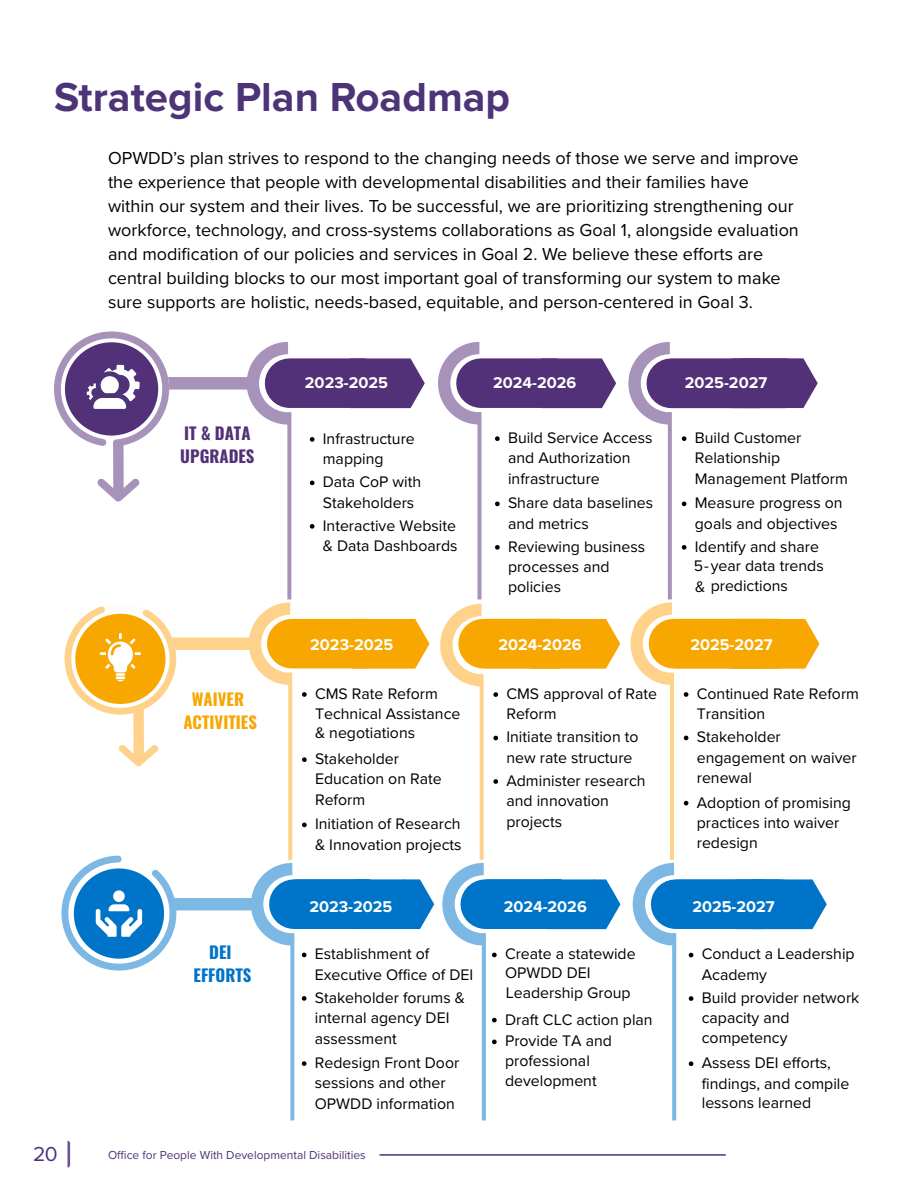
<style>
.page{position:relative;width:918px;height:1188px;background:#fff}
.page>*{position:absolute;margin:0;border:0;box-sizing:border-box;transform-origin:0 0}
.t1{font:700 42px "Proxima Nova";color:#4d3378}
.t2{font:21px "Proxima Nova";color:#4d3378}
.t3{font:18px/24px "Proxima Nova";color:#000}
.t4{font:700 16.8px/23.2px "Oswald";color:#f7a700;text-align:center}
.t5{font:700 16.8px/23.2px "Oswald";color:#523178}
.t6{font:700 16.8px/23.2px "Oswald";color:#0074c8;text-align:center}
.t7{font:700 16.2px "Proxima Nova";color:#fff}
.t8{font:15.9px/20.4px "Proxima Nova";color:#000}
.t9{font:12px "Proxima Nova";color:#4d3378}
</style>
<div class="page">
<hr style="left:380px;top:1154px;width:345px;height:2px;background:#4d3378">
<svg style="left:67px;top:1141px;width:3px;height:27px"></svg>
<svg style="left:247px;top:342px;width:41px;height:83px"></svg>
<svg style="left:438px;top:342px;width:41px;height:83px"></svg>
<svg style="left:628px;top:342px;width:42px;height:83px"></svg>
<svg style="left:477px;top:412px;width:4px;height:187px"></svg>
<svg style="left:287px;top:412px;width:4px;height:187px"></svg>
<svg style="left:668px;top:412px;width:4px;height:187px"></svg>
<div style="left:167px;top:377px;width:87px;height:13px;background:#a793ba"></div>
<div style="left:290px;top:358px;width:103px;height:50px;background:#523178"></div>
<div style="left:481px;top:358px;width:103px;height:50px;background:#523178"></div>
<div style="left:671px;top:358px;width:114px;height:50px;background:#523178"></div>
<svg style="left:336px;top:358px;width:89px;height:51px"></svg>
<svg style="left:527px;top:358px;width:89px;height:51px"></svg>
<svg style="left:310px;top:437px;width:4px;height:5px"></svg>
<svg style="left:310px;top:481px;width:4px;height:4px"></svg>
<svg style="left:310px;top:524px;width:4px;height:5px"></svg>
<svg style="left:495px;top:436px;width:5px;height:5px"></svg>
<svg style="left:495px;top:502px;width:5px;height:4px"></svg>
<svg style="left:495px;top:545px;width:5px;height:5px"></svg>
<svg style="left:682px;top:436px;width:4px;height:5px"></svg>
<svg style="left:682px;top:502px;width:4px;height:4px"></svg>
<svg style="left:682px;top:545px;width:4px;height:5px"></svg>
<svg style="left:249px;top:602px;width:41px;height:83px"></svg>
<svg style="left:440px;top:604px;width:42px;height:82px"></svg>
<svg style="left:631px;top:602px;width:41px;height:83px"></svg>
<svg style="left:288px;top:673px;width:4px;height:187px"></svg>
<svg style="left:480px;top:674px;width:4px;height:186px"></svg>
<hr style="left:670px;top:673px;width:4px;height:187px;background:#ffd28c">
<div style="left:171px;top:637px;width:86px;height:13px;background:#ffd28c"></div>
<div style="left:292px;top:619px;width:103px;height:49px;background:#f7a700"></div>
<div style="left:483px;top:619px;width:103px;height:49px;background:#f7a700"></div>
<div style="left:674px;top:619px;width:103px;height:49px;background:#f7a700"></div>
<svg style="left:338px;top:618px;width:92px;height:51px"></svg>
<svg style="left:517px;top:618px;width:103px;height:51px"></svg>
<svg style="left:302px;top:692px;width:5px;height:5px"></svg>
<svg style="left:302px;top:757px;width:5px;height:5px"></svg>
<svg style="left:302px;top:823px;width:5px;height:4px"></svg>
<svg style="left:493px;top:692px;width:5px;height:5px"></svg>
<svg style="left:493px;top:736px;width:5px;height:4px"></svg>
<svg style="left:493px;top:779px;width:5px;height:5px"></svg>
<svg style="left:684px;top:692px;width:4px;height:5px"></svg>
<svg style="left:684px;top:736px;width:4px;height:4px"></svg>
<svg style="left:684px;top:801px;width:4px;height:4px"></svg>
<svg style="left:251px;top:863px;width:41px;height:83px"></svg>
<svg style="left:442px;top:863px;width:42px;height:83px"></svg>
<svg style="left:633px;top:863px;width:41px;height:83px"></svg>
<svg style="left:290px;top:933px;width:4px;height:187px"></svg>
<svg style="left:482px;top:933px;width:4px;height:187px"></svg>
<svg style="left:672px;top:933px;width:4px;height:187px"></svg>
<div style="left:170px;top:898px;width:88px;height:12px;background:#7db7e4"></div>
<div style="left:294px;top:879px;width:103px;height:50px;background:#0074c8"></div>
<div style="left:485px;top:879px;width:103px;height:50px;background:#0074c8"></div>
<div style="left:676px;top:879px;width:103px;height:50px;background:#0074c8"></div>
<svg style="left:340px;top:879px;width:94px;height:51px"></svg>
<svg style="left:531px;top:879px;width:89px;height:51px"></svg>
<svg style="left:718px;top:358px;width:100px;height:50px"></svg>
<svg style="left:689px;top:953px;width:4px;height:4px"></svg>
<svg style="left:689px;top:996px;width:4px;height:5px"></svg>
<svg style="left:689px;top:1061px;width:4px;height:5px"></svg>
<svg style="left:492px;top:953px;width:5px;height:4px"></svg>
<svg style="left:492px;top:1018px;width:5px;height:4px"></svg>
<svg style="left:492px;top:1040px;width:5px;height:4px"></svg>
<svg style="left:302px;top:953px;width:4px;height:4px"></svg>
<svg style="left:302px;top:996px;width:4px;height:5px"></svg>
<svg style="left:302px;top:1061px;width:4px;height:5px"></svg>
<svg style="left:98px;top:478px;width:41px;height:24px"></svg>
<div style="left:113px;top:445px;width:11px;height:45px;background:#a793ba"></div>
<div style="left:133px;top:711px;width:11px;height:43px;background:#ffd28c"></div>
<svg style="left:119px;top:745px;width:39px;height:22px"></svg>
<svg style="left:716px;top:619px;width:103px;height:50px"></svg>
<svg style="left:722px;top:879px;width:105px;height:50px"></svg>
<svg style="left:54px;top:331px;width:115px;height:116px"></svg>
<svg style="left:65px;top:606px;width:111px;height:109px"></svg>
<svg style="left:61px;top:856px;width:115px;height:115px"></svg>
<h1 class="t1" style="left:54px;top:73px;width:458px">Strategic Plan Roadmap</h1>
<p class="t3" style="left:108px;top:145px;width:692px">OPWDD’s plan strives to respond to the changing needs of those we serve and improve the experience that people with developmental disabilities and their families have within our system and their lives. To be successful, we are prioritizing strengthening our workforce, technology, and cross-systems collaborations as Goal 1, alongside evaluation and modification of our policies and services in Goal 2. We believe these efforts are central building blocks to our most important goal of transforming our system to make sure supports are holistic, needs-based, equitable, and person-centered in Goal 3.</p>
<p class="t5" style="left:180px;top:422px;width:76px">IT &amp; DATA<br>UPGRADES</p>
<p class="t4" style="left:183px;top:689px;width:75px">WAIVER<br>ACTIVITIES</p>
<p class="t6" style="left:194px;top:942px;width:60px">DEI<br>EFFORTS</p>
<p class="t7" style="left:305px;top:373px;width:84px">2023-2025</p>
<p class="t8" style="left:323px;top:428px;width:94px">Infrastructure mapping</p>
<p class="t8" style="left:323px;top:471px;width:100px">Data CoP with<br>Stakeholders</p>
<p class="t8" style="left:323px;top:515px;width:136px">Interactive Website &amp; Data Dashboards</p>
<p class="t7" style="left:493px;top:373px;width:85px">2024-2026</p>
<p class="t7" style="left:685px;top:373px;width:84px">2025-2027</p>
<p class="t8" style="left:508px;top:427px;width:146px">Build Service Access and Authorization infrastructure</p>
<p class="t8" style="left:508px;top:492px;width:147px">Share data baselines and metrics</p>
<p class="t8" style="left:508px;top:536px;width:139px">Reviewing business processes and policies</p>
<p class="t8" style="left:695px;top:427px;width:155px">Build Customer<br>Relationship<br>Management Platform</p>
<p class="t8" style="left:695px;top:492px;width:149px">Measure progress on goals and objectives</p>
<p class="t8" style="left:694px;top:536px;width:131px;line-height:19.6px">Identify and share<br>5-year data trends &amp; predictions</p>
<p class="t7" style="left:310px;top:635px;width:84px">2023-2025</p>
<p class="t7" style="left:498px;top:635px;width:85px">2024-2026</p>
<p class="t8" style="left:315px;top:683px;width:147px;line-height:19.6px">CMS Rate Reform<br>Technical Assistance &amp; negotiations</p>
<p class="t8" style="left:315px;top:748px;width:128px">Stakeholder<br>Education on Rate<br>Reform</p>
<p class="t8" style="left:315px;top:813px;width:148px">Initiation of Research &amp; Innovation projects</p>
<p class="t8" style="left:506px;top:683px;width:152px">CMS approval of Rate<br>Reform</p>
<p class="t8" style="left:506px;top:726px;width:134px">Initiate transition to new rate structure</p>
<p class="t8" style="left:506px;top:770px;width:141px">Administer research and innovation projects</p>
<p class="t7" style="left:309px;top:897px;width:84px">2023-2025</p>
<p class="t7" style="left:504px;top:897px;width:85px">2024-2026</p>
<p class="t8" style="left:315px;top:943px;width:160px">Establishment of<br>Executive Office of DEI</p>
<p class="t8" style="left:315px;top:987px;width:152px">Stakeholder forums &amp; internal agency DEI assessment</p>
<p class="t8" style="left:315px;top:1052px;width:146px">Redesign Front Door sessions and other<br>OPWDD information</p>
<p class="t8" style="left:505px;top:944px;width:132px;line-height:19.4px">Create a statewide<br>OPWDD DEI<br>Leadership Group</p>
<p class="t8" style="left:505px;top:1008px;width:149px;line-height:21.8px">Draft CLC action plan<br>Provide TA and</p>
<p class="t8" style="left:505px;top:1050px;width:93px">professional development</p>
<p class="t7" style="left:690px;top:635px;width:84px">2025-2027</p>
<p class="t8" style="left:697px;top:683px;width:164px">Continued Rate Reform<br>Transition</p>
<p class="t8" style="left:697px;top:726px;width:161px">Stakeholder engagement on waiver renewal</p>
<p class="t8" style="left:697px;top:791px;width:156px">Adoption of promising practices into waiver redesign</p>
<p class="t7" style="left:692px;top:897px;width:84px">2025-2027</p>
<p class="t8" style="left:702px;top:943px;width:154px">Conduct a Leadership<br>Academy</p>
<p class="t8" style="left:702px;top:987px;width:159px;line-height:20px">Build provider network capacity and competency</p>
<p class="t8" style="left:702px;top:1052px;width:149px;line-height:20px">Assess DEI efforts, findings, and compile lessons learned</p>
<h2 class="t2" style="left:33px;top:1138px;width:26px">20</h2>
<p class="t9" style="left:108px;top:1146px;width:259px">Office for People With Developmental Disabilities</p>
</div>
